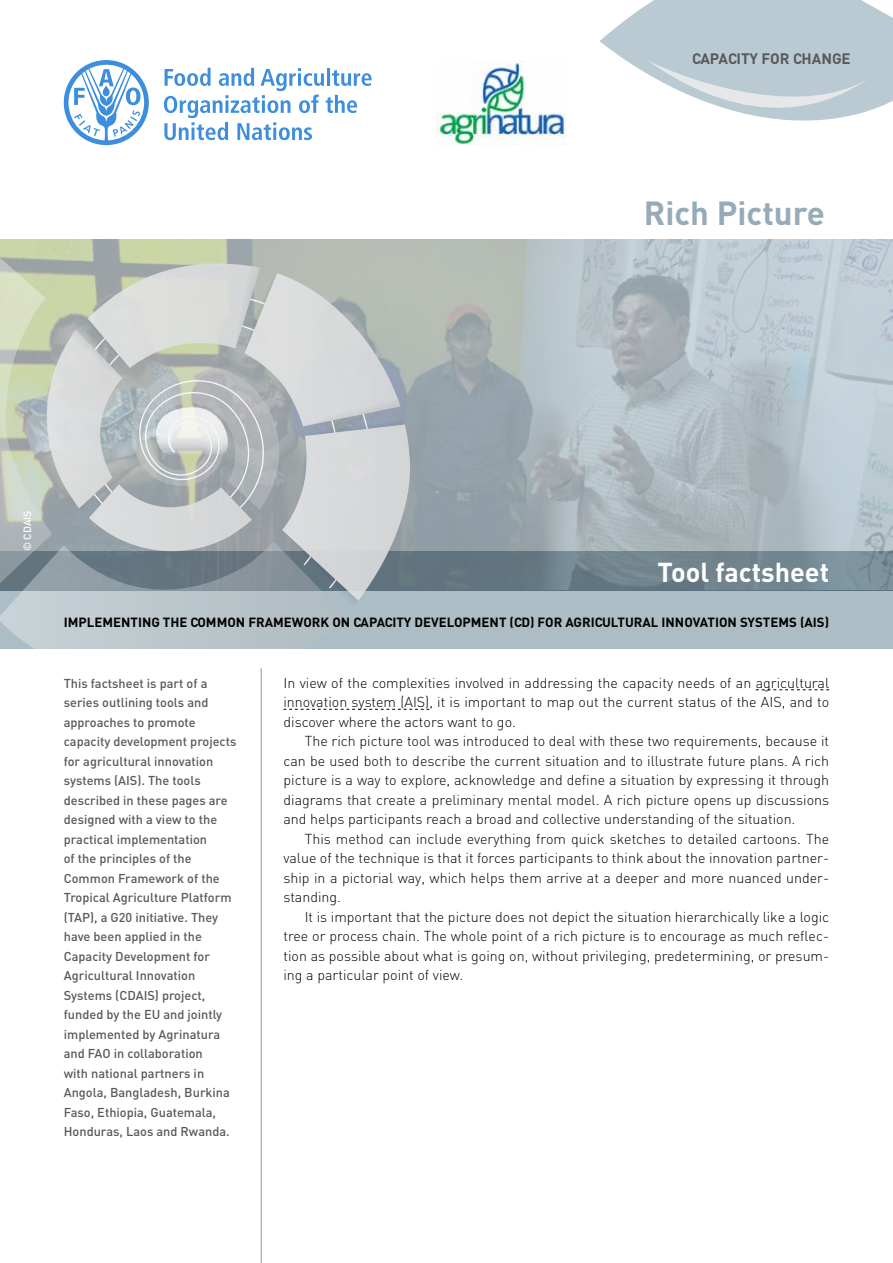
<style>
.page{position:relative;width:893px;height:1263px;background:#fff}
.page>*{position:absolute;margin:0;border:0;box-sizing:border-box;transform-origin:0 0}
.t1{font:700 33px "DIN";color:#96abb7}
.t2{font:700 27px "DIN";color:#fff}
.t3{font:700 15px "DIN";color:#58595b}
.t4{font:300 14.25px/19.5px "DIN";color:#000;text-align:justify}
.t5{font:700 13.2px "DIN";color:#000}
.t6{font:500 12.75px/19.5px "DIN";color:#58595b}
.t7{font:500 10.5px "DIN";color:#fff}
</style>
<div class="page">
<svg style="left:0;top:239px;width:893px;height:312px;background:#b0bcc1"></svg>
<div style="left:0;top:590px;width:893px;height:59px;background:#adbdc5"></div>
<svg style="left:413px;top:551px;width:480px;height:39px;background:#6e818c"></svg>
<svg style="left:600px;top:0;width:293px;height:109px;fill:#bacad3"></svg>
<svg style="left:648px;top:61px;width:226px;height:60px"></svg>
<svg style="left:0;top:242px;width:413px;height:407px;background:#bac1bf"></svg>
<svg style="left:756px;top:689px;width:73px;height:1px"></svg>
<svg style="left:283px;top:709px;width:146px;height:1px"></svg>
<hr style="left:0;top:590px;width:1px;height:59px;background:#8199a6">
<svg style="left:64px;top:60px;width:85px;height:85px"></svg>
<svg style="left:164px;top:68px;width:208px;height:72px"></svg>
<img style="left:437px;top:60px;width:129px;height:85px">
<hr style="left:261px;top:668px;width:1px;height:595px;background:#8199a6">
<p class="t3" style="left:692px;top:48px;width:160px">CAPACITY FOR CHANGE</p>
<h1 class="t1" style="left:644px;top:191px;width:183px">RICH PICTURE</h1>
<p class="t7" style="left:20px;top:551px;width:42px;rotate:-90deg">© CDAIS</p>
<h2 class="t2" style="left:657px;top:554px;width:173px">TOOL FACTSHEET</h2>
<p class="t5" style="left:64px;top:613px;width:58px">IMPLEMENTING</p>
<p class="t5" style="left:163px;top:613px;width:9px">THE</p>
<p class="t5" style="left:190px;top:613px;width:67px">COMMON FRA</p>
<p class="t5" style="left:273px;top:613px;width:96px">MEWOR K ON CAPACITY</p>
<p class="t5" style="left:415px;top:613px;width:76px">DEVELOPMENT</p>
<p class="t5" style="left:510px;top:613px;width:37px">(CD) FOR</p>
<p class="t5" style="left:565px;top:613px;width:17px">AGRIC</p>
<p class="t5" style="left:602px;top:613px;width:73px">ULTURAL INNO</p>
<p class="t5" style="left:693px;top:613px;width:16px">VATION</p>
<p class="t5" style="left:740px;top:613px;width:17px">SYSTE</p>
<p class="t5" style="left:778px;top:613px;width:52px">MS (AIS)</p>
<p class="t6" style="left:64px;top:673px;width:174px">This factsheet is part of a series outlining tools and approaches to promote capacity development projects for agricultural innovation systems (AIS). The tools described in these pages are designed with a view to the practical implementation<br>of the principles of the<br>Common Framework of the<br>Tropical Agriculture Platform (TAP), a G20 initiative. They have been applied in the<br>Capacity Development for<br>Agricultural Innovation<br>Systems (CDAIS) project, funded by the EU and jointly implemented by Agrinatura and FAO in collaboration<br>with national partners in<br>Angola, Bangladesh, Burkina<br>Faso, Ethiopia, Guatemala,<br>Honduras, Laos and Rwanda.</p>
<p class="t4" style="left:283px;top:672px;width:547px">In view of the complexities involved in addressing the capacity needs of an agricultural innovation system (AIS), it is important to map out the current status of the AIS, and to discover where the actors want to go.</p>
<p class="t4" style="left:283px;top:731px;width:547px;text-indent:21px">The rich picture tool was introduced to deal with these two requirements, because it can be used both to describe the current situation and to illustrate future plans. A rich picture is a way to explore, acknowledge and define a situation by expressing it through diagrams that create a preliminary mental model. A rich picture opens up discussions and helps participants reach a broad and collective understanding of the situation.</p>
<p class="t4" style="left:283px;top:828px;width:547px;text-indent:21px">This method can include everything from quick sketches to detailed cartoons. The value of the technique is that it forces participants to think about the innovation partner&shy;ship in a pictorial way, which helps them arrive at a deeper and more nuanced under&shy;standing.</p>
<p class="t4" style="left:283px;top:906px;width:547px;text-indent:21px">It is important that the picture does not depict the situation hierarchically like a logic tree or process chain. The whole point of a rich picture is to encourage as much reflec&shy;tion as possible about what is going on, without privileging, predetermining, or presum&shy;ing a particular point of view.</p>
</div>
